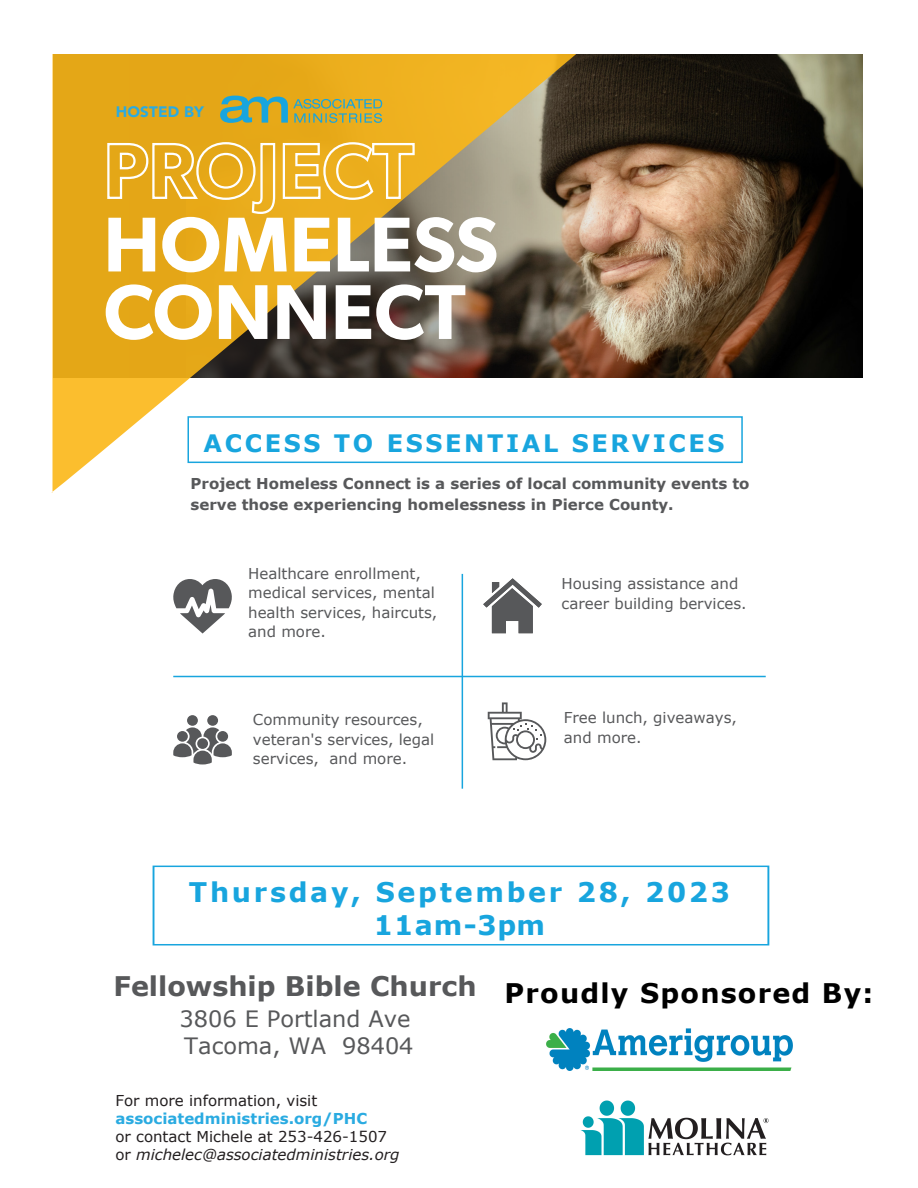
<style>
.page{position:relative;width:918px;height:1188px;background:#fff}
.page>*{position:absolute;margin:0;border:0;box-sizing:border-box;transform-origin:0 0}
.t1{font:600 77.85px "Gibson";color:#fff}
.t2{font:700 27px/33.2px "Verdana";letter-spacing:.1em;color:#18a5de;text-align:center}
.t3{font:700 27px "Verdana";color:#57585a}
.t4{font:700 27px "Verdana";letter-spacing:.045em;color:#000}
.t5{font:700 24px "Verdana";letter-spacing:.11em;color:#18a5de}
.t6{font:22.5px/27px "Verdana";color:#57585a}
.t7{font:900 15.15px "Avenir";letter-spacing:.01em;color:#2aabe1}
.t8{font:15px/19.5px "Verdana";color:#57585a}
.t9{font:15px/18px "Verdana";color:#231f20}
.t10{font:700 15px/21px "Verdana";color:#57585a}
.s1{font-weight:700;color:#2aabe1}
.s2{font-style:italic}
</style>
<div class="page">
<img style="left:637px;top:54px;width:226px;height:324px">
<svg style="left:576px;top:54px;width:61px;height:324px;background:#886a52"></svg>
<svg style="left:52px;top:54px;width:524px;height:438px"></svg>
<svg style="left:106px;top:141px;width:170px;height:74px;background:#eab63f"></svg>
<svg style="left:282px;top:141px;width:134px;height:60px;background:#eebd4a"></svg>
<svg style="left:173px;top:579px;width:59px;height:55px"></svg>
<svg style="left:483px;top:578px;width:59px;height:55px"></svg>
<div style="left:187px;top:715px;width:11px;height:11px;background:#57585a;border-radius:50%"></div>
<div style="left:207px;top:715px;width:11px;height:11px;background:#57585a;border-radius:50%"></div>
<svg style="left:173px;top:727px;width:59px;height:37px"></svg>
<svg style="left:488px;top:702px;width:58px;height:58px"></svg>
<hr style="left:173px;top:676px;width:593px;height:1px;background:#18a5de">
<hr style="left:462px;top:574px;width:1px;height:215px;background:#18a5de">
<svg style="left:220px;top:96px;width:162px;height:27px;background:#9fa85d"></svg>
<div style="left:153px;top:865px;width:616px;height:81px;border:2px solid #18a5de"></div>
<div style="left:188px;top:416px;width:555px;height:47px;border:2px solid #18a5de"></div>
<img style="left:547px;top:1029px;width:246px;height:41px">
<img style="left:580px;top:1100px;width:189px;height:56px">
<p class="t7" style="left:116px;top:99px;width:90px">HOSTED BY</p>
<p class="t1" style="left:104px;top:198px;width:396px">HOMELESS</p>
<p class="t1" style="left:104px;top:266px;width:364px">CONNECT</p>
<p class="t5" style="left:204px;top:427px;width:523px">ACCESS TO ESSENTIAL SERVICES</p>
<p class="t10" style="left:191px;top:473px;width:560px">Project Homeless Connect is a series of local community events to serve those experiencing homelessness in Pierce County.</p>
<p class="t8" style="left:248px;top:564px;width:191px">Healthcare enrollment, medical services, mental health services, haircuts, and more.</p>
<p class="t8" style="left:562px;top:574px;width:187px">Housing assistance and career building bervices.</p>
<p class="t8" style="left:253px;top:710px;width:183px">Community resources, veteran's services, legal services, and more.</p>
<p class="t8" style="left:564px;top:708px;width:174px">Free lunch, giveaways, and more.</p>
<p class="t2" style="left:189px;top:875px;width:543px">Thursday, September 28, 2023<br>11am-3pm</p>
<p class="t3" style="left:113px;top:967px;width:365px">Fellowship Bible Church</p>
<p class="t6" style="left:180px;top:1005px;width:235px">3806 E Portland Ave<br>Tacoma, WA 98404</p>
<h2 class="t4" style="left:505px;top:974px;width:370px">Proudly Sponsored By:</h2>
<p class="t9" style="left:115px;top:1091px;width:286px">For more information, visit <span class="s1">associatedministries.org/PHC<br></span>or contact Michele at 253-426-1507 or <span class="s2">michelec@associatedministries.org</span></p>
</div>
